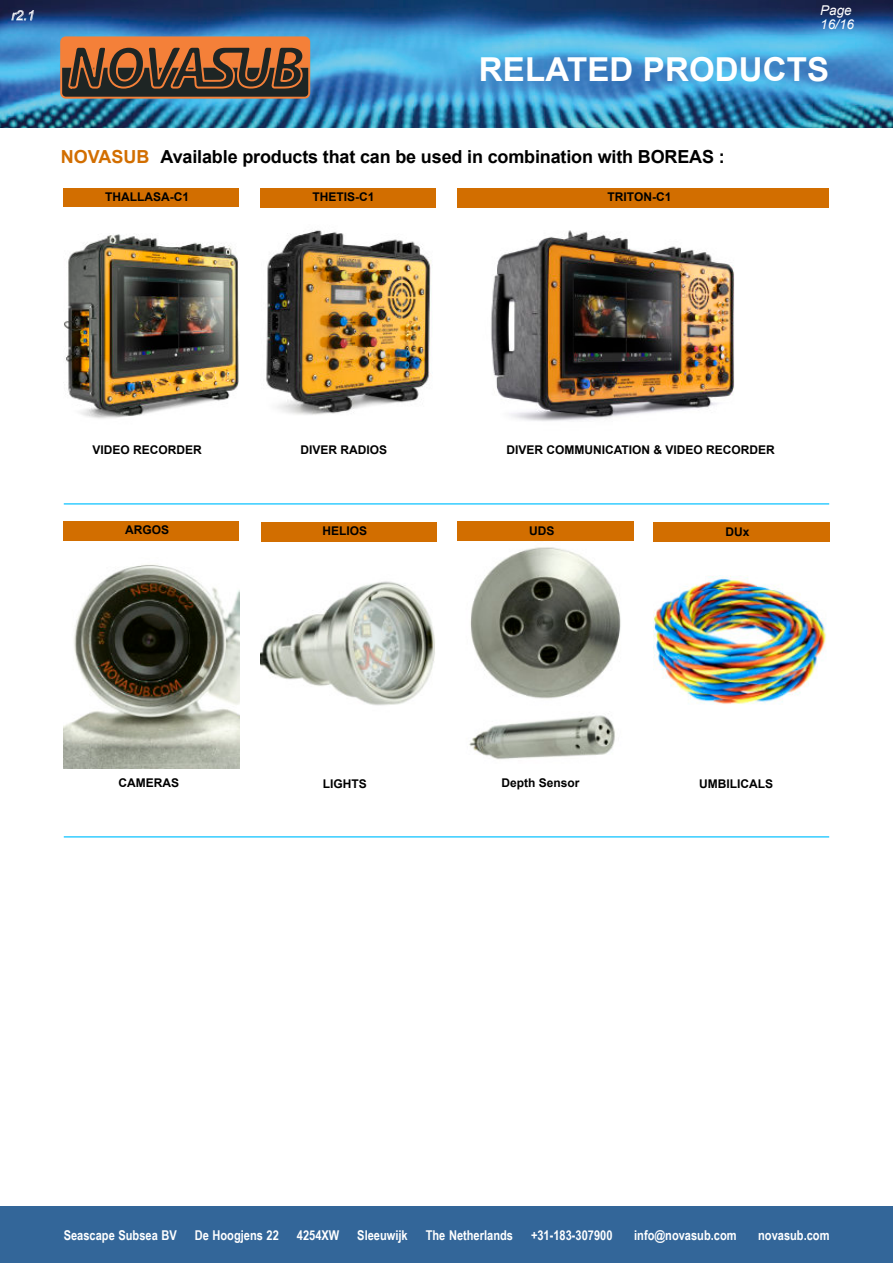
<style>
.page{position:relative;width:893px;height:1263px;background:#fff}
.page>*{position:absolute;margin:0;border:0;box-sizing:border-box;transform-origin:0 0}
.t1{font:700 33px "Arial";letter-spacing:.005em;color:#fff}
.t2{font:700 18px "Arial";letter-spacing:-.01em;color:#000}
.t3{font:700 13.5px "Arial Narrow";color:#fff}
.t4{font:italic 13.5px/13.5px "Arial";color:#fff}
.t5{font:700 12px "Arial";color:#000}
.s1{color:#d26e00}
</style>
<div class="page">
<div style="left:0;top:1206px;width:893px;height:57px;background:#369"></div>
<img style="left:0;top:0;width:893px;height:128px">
<svg style="left:61px;top:36px;width:248px;height:63px;background:#804e2d"></svg>
<div style="left:60px;top:36px;width:250px;height:63px;border:2px solid #f48039;border-radius:5px"></div>
<svg style="left:11px;top:10px;width:23px;height:11px"></svg>
<hr style="left:64px;top:836px;width:765px;height:2px;background:#3cf">
<hr style="left:64px;top:503px;width:765px;height:2px;background:#3cf">
<div style="left:457px;top:521px;width:177px;height:20px;background:#d26e00"></div>
<img style="left:470px;top:547px;width:151px;height:152px">
<img style="left:469px;top:715px;width:146px;height:45px">
<div style="left:653px;top:522px;width:176px;height:20px;background:#d26e00"></div>
<div style="left:261px;top:522px;width:176px;height:20px;background:#d26e00"></div>
<img style="left:260px;top:581px;width:175px;height:125px">
<img style="left:64px;top:565px;width:175px;height:203px">
<div style="left:64px;top:521px;width:175px;height:20px;background:#d26e00"></div>
<div style="left:457px;top:188px;width:372px;height:20px;background:#d26e00"></div>
<div style="left:260px;top:188px;width:176px;height:20px;background:#d26e00"></div>
<img style="left:266px;top:230px;width:165px;height:185px">
<div style="left:64px;top:188px;width:175px;height:20px;background:#d26e00"></div>
<img style="left:64px;top:207px;width:175px;height:212px">
<img style="left:491px;top:230px;width:243px;height:191px">
<img style="left:654px;top:575px;width:172px;height:129px">
<p class="t4" style="left:11px;top:10px;width:25px">r2.1</p>
<p class="t4" style="left:820px;top:5px;width:35px">Page<br>16/16</p>
<h1 class="t1" style="left:479px;top:57px;width:352px">RELATED PRODUCTS</h1>
<h2 class="t2" style="left:61px;top:150px;width:665px"><span class="s1">NOVASUB</span> Available products that can be used in combination with BOREAS :</h2>
<p class="t5" style="left:105px;top:193px;width:85px">THALLASA-C1</p>
<p class="t5" style="left:313px;top:193px;width:64px">THETIS-C1</p>
<p class="t5" style="left:608px;top:193px;width:65px">TRITON-C1</p>
<p class="t5" style="left:93px;top:445px;width:111px">VIDEO RECORDER</p>
<p class="t5" style="left:301px;top:445px;width:88px">DIVER RADIOS</p>
<p class="t5" style="left:506px;top:445px;width:270px">DIVER COMMUNICATION &amp; VIDEO RECORDER</p>
<p class="t5" style="left:125px;top:525px;width:46px">ARGOS</p>
<p class="t5" style="left:322px;top:526px;width:46px">HELIOS</p>
<p class="t5" style="left:529px;top:526px;width:27px">UDS</p>
<p class="t5" style="left:725px;top:527px;width:26px">DUx</p>
<p class="t5" style="left:119px;top:778px;width:62px">CAMERAS</p>
<p class="t5" style="left:323px;top:779px;width:45px">LIGHTS</p>
<p class="t5" style="left:502px;top:778px;width:80px">Depth Sensor</p>
<p class="t5" style="left:699px;top:779px;width:75px">UMBILICALS</p>
<p class="t3" style="left:64px;top:1230px;width:115px">Seascape Subsea BV</p>
<p class="t3" style="left:195px;top:1230px;width:86px">De Hoogjens 22</p>
<p class="t3" style="left:297px;top:1230px;width:44px">4254XW</p>
<p class="t3" style="left:357px;top:1230px;width:52px">Sleeuwĳk</p>
<p class="t3" style="left:426px;top:1230px;width:89px">The Netherlands</p>
<p class="t3" style="left:531px;top:1230px;width:83px">+31-183-307900</p>
<p class="t3" style="left:634px;top:1230px;width:104px">info@novasub.com</p>
<p class="t3" style="left:758px;top:1230px;width:73px">novasub.com</p>
</div>
